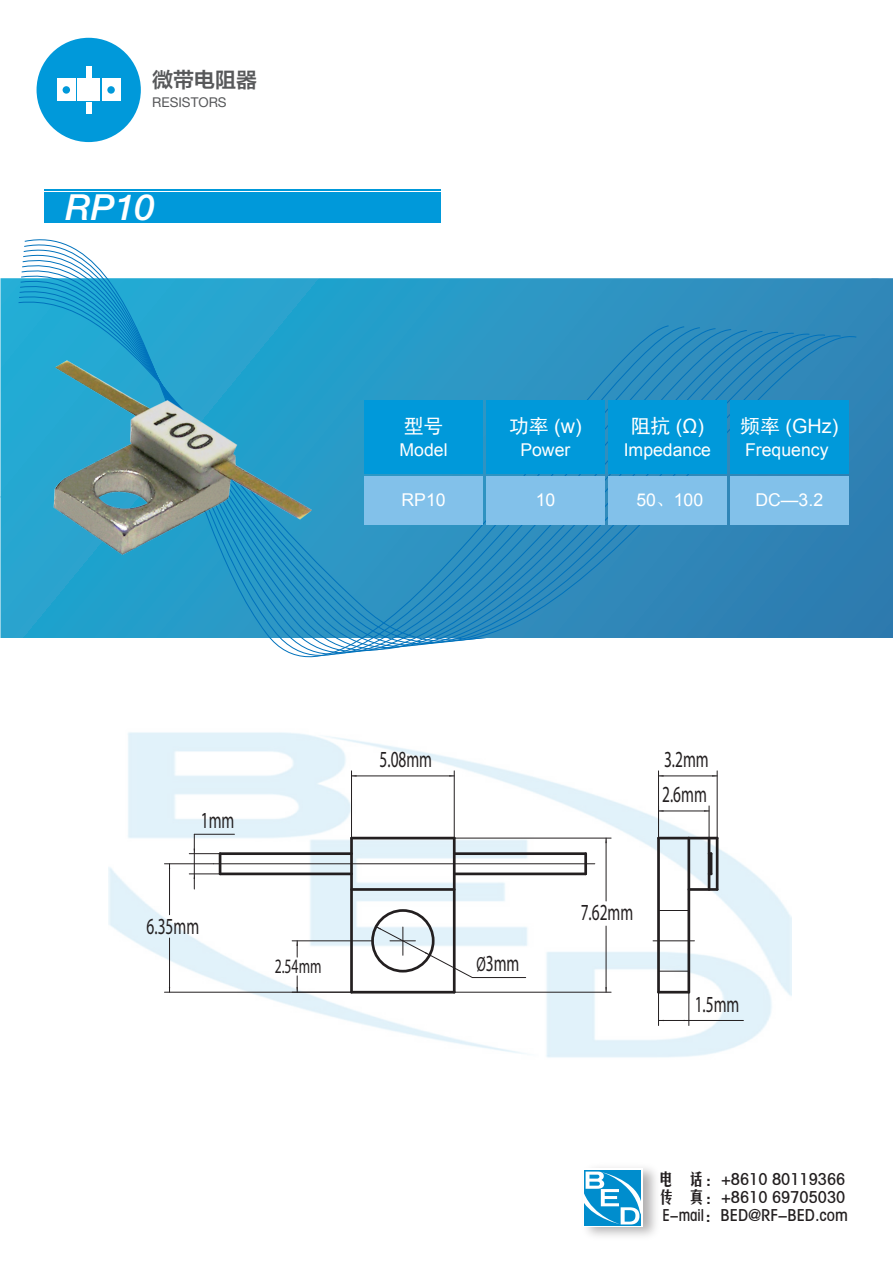
<style>
.page{position:relative;width:893px;height:1263px;background:#fff}
.page>*{position:absolute;margin:0;border:0;box-sizing:border-box;transform-origin:0 0}
.t1{font:italic 500 36px "Helvetica Neue LT Std";color:#fff}
.t2{font:23.1px "Myriad";color:#231f20;scale:.67 1}
.t3{font:21px "FZLTZCHK GBK1 0";color:#57585a}
.t4{font:20.55px "Myriad";color:#231f20;scale:.67 1}
.t5{font:19.8px "Arial";color:#fff}
.t6{font:19.8px "Sim Hei";color:#fff}
.t7{font:17.7px "Arial";color:#fff}
.t8{font:16.5px/18px "FZMHK GBK1 0";color:#231f20}
.t9{font:13.5px "Helvetica Neue LT Pro";color:#57585a}
.s1{font-family:"Sim Hei"}
.s2{font-family:"Sim Sun"}
.s3{font-size:20.55px}
</style>
<div class="page">
<div style="left:37px;top:38px;width:104px;height:104px;background:#0099da;border-radius:50%"></div>
<div style="left:78px;top:79px;width:22px;height:22px;background:#fff"></div>
<div style="left:102px;top:79px;width:18px;height:22px;background:#fff"></div>
<div style="left:57px;top:79px;width:19px;height:22px;background:#fff"></div>
<div style="left:107px;top:86px;width:8px;height:8px;background:#0099da;border-radius:50%"></div>
<div style="left:63px;top:86px;width:7px;height:8px;background:#0099da;border-radius:50%"></div>
<div style="left:86px;top:102px;width:5px;height:11px;background:#fff"></div>
<div style="left:86px;top:66px;width:5px;height:12px;background:#fff"></div>
<svg style="left:584px;top:1170px;width:57px;height:56px"></svg>
<svg style="left:584px;top:1171px;width:57px;height:53px"></svg>
<svg style="left:1px;top:278px;width:892px;height:360px;background:#2b93c1"></svg>
<svg style="left:18px;top:292px;width:839px;height:366px;background:#3e9ac6"></svg>
<div style="left:44px;top:192px;width:397px;height:30px;background:#0099da"></div>
<hr style="left:44px;top:189px;width:397px;height:1px;background:#0099da">
<img style="left:108px;top:732px;width:684px;height:326px">
<img style="left:37px;top:326px;width:284px;height:284px">
<div style="left:364px;top:400px;width:119px;height:74px;background:#0099da"></div>
<div style="left:486px;top:400px;width:119px;height:74px;background:#0099da"></div>
<div style="left:608px;top:400px;width:119px;height:74px;background:#0099da"></div>
<div style="left:730px;top:400px;width:119px;height:74px;background:#0099da"></div>
<div style="left:364px;top:477px;width:119px;height:48px;background:#82c1ea"></div>
<div style="left:486px;top:477px;width:119px;height:48px;background:#82c1ea"></div>
<div style="left:608px;top:477px;width:119px;height:48px;background:#82c1ea"></div>
<div style="left:730px;top:477px;width:119px;height:48px;background:#82c1ea"></div>
<hr style="left:351px;top:775px;width:103px;height:1px;background:#231f20">
<hr style="left:351px;top:771px;width:1px;height:67px;background:#231f20">
<hr style="left:454px;top:771px;width:1px;height:67px;background:#231f20">
<svg style="left:297px;top:976px;width:1px;height:16px"></svg>
<svg style="left:297px;top:941px;width:1px;height:16px"></svg>
<hr style="left:292px;top:940px;width:81px;height:1px;background:#231f20">
<hr style="left:194px;top:834px;width:1px;height:55px;background:#231f20">
<hr style="left:194px;top:834px;width:40px;height:1px;background:#231f20">
<hr style="left:189px;top:873px;width:31px;height:1px;background:#231f20">
<hr style="left:189px;top:853px;width:31px;height:1px;background:#231f20">
<hr style="left:169px;top:864px;width:1px;height:51px;background:#231f20">
<hr style="left:169px;top:938px;width:1px;height:54px;background:#231f20">
<hr style="left:164px;top:863px;width:50px;height:1px;background:#231f20">
<hr style="left:164px;top:992px;width:187px;height:1px;background:#231f20">
<hr style="left:658px;top:1020px;width:85px;height:1px;background:#231f20">
<hr style="left:688px;top:838px;width:1px;height:187px;background:#231f20">
<hr style="left:658px;top:838px;width:1px;height:187px;background:#231f20">
<hr style="left:658px;top:810px;width:51px;height:1px;background:#231f20">
<hr style="left:709px;top:806px;width:1px;height:32px;background:#231f20">
<hr style="left:658px;top:775px;width:59px;height:1px;background:#231f20">
<hr style="left:717px;top:771px;width:1px;height:67px;background:#231f20">
<hr style="left:658px;top:771px;width:1px;height:67px;background:#231f20">
<hr style="left:606px;top:838px;width:1px;height:63px;background:#231f20">
<hr style="left:606px;top:926px;width:1px;height:66px;background:#231f20">
<hr style="left:454px;top:838px;width:157px;height:1px;background:#231f20">
<hr style="left:454px;top:992px;width:157px;height:1px;background:#231f20">
<hr style="left:472px;top:977px;width:54px;height:1px;background:#231f20">
<svg style="left:660px;top:971px;width:27px;height:1px"></svg>
<svg style="left:660px;top:910px;width:27px;height:1px"></svg>
<svg style="left:214px;top:863px;width:381px;height:1px"></svg>
<svg style="left:653px;top:940px;width:41px;height:1px"></svg>
<svg style="left:375px;top:925px;width:99px;height:54px"></svg>
<hr style="left:351px;top:837px;width:103px;height:2px;background:#231f20">
<hr style="left:350px;top:838px;width:3px;height:154px;background:#231f20">
<hr style="left:351px;top:991px;width:103px;height:2px;background:#231f20">
<hr style="left:453px;top:838px;width:3px;height:154px;background:#231f20">
<hr style="left:220px;top:852px;width:131px;height:3px;background:#231f20">
<hr style="left:220px;top:872px;width:131px;height:3px;background:#231f20">
<hr style="left:219px;top:854px;width:2px;height:20px;background:#231f20">
<hr style="left:454px;top:852px;width:132px;height:3px;background:#231f20">
<hr style="left:454px;top:872px;width:132px;height:3px;background:#231f20">
<hr style="left:584px;top:854px;width:3px;height:20px;background:#231f20">
<hr style="left:657px;top:838px;width:3px;height:154px;background:#231f20">
<hr style="left:689px;top:888px;width:28px;height:3px;background:#231f20">
<hr style="left:689px;top:837px;width:28px;height:2px;background:#231f20">
<hr style="left:716px;top:838px;width:2px;height:51px;background:#231f20">
<hr style="left:710px;top:854px;width:2px;height:20px;background:#231f20">
<hr style="left:708px;top:838px;width:2px;height:51px;background:#231f20">
<hr style="left:658px;top:991px;width:31px;height:2px;background:#231f20">
<hr style="left:658px;top:837px;width:31px;height:2px;background:#231f20">
<hr style="left:687px;top:838px;width:3px;height:154px;background:#231f20">
<hr style="left:351px;top:888px;width:103px;height:3px;background:#231f20">
<div style="left:371px;top:909px;width:64px;height:63px;border:3px solid #231f20;border-radius:50%"></div>
<p class="t3" style="left:152px;top:68px;width:106px">微带电阻器</p>
<p class="t9" style="left:152px;top:94px;width:76px">RESISTORS</p>
<h1 class="t1" style="left:66px;top:186px;width:91px">RP10</h1>
<p class="t6" style="left:404px;top:416px;width:41px">型号</p>
<p class="t5" style="left:509px;top:413px;width:74px"><span class="s1">功率</span> (w)</p>
<p class="t5" style="left:631px;top:413px;width:75px"><span class="s1">阻抗</span> (Ω)</p>
<p class="t5" style="left:740px;top:413px;width:100px"><span class="s1">频率</span> (GHz)</p>
<p class="t7" style="left:400px;top:438px;width:50px">Model</p>
<p class="t7" style="left:520px;top:438px;width:52px">Power</p>
<p class="t7" style="left:624px;top:438px;width:89px">Impedance</p>
<p class="t7" style="left:745px;top:438px;width:85px">Frequency</p>
<p class="t7" style="left:401px;top:488px;width:46px">RP10</p>
<p class="t7" style="left:536px;top:488px;width:21px">10</p>
<p class="t7" style="left:636px;top:488px;width:68px">50<span class="s2">、</span>100</p>
<p class="t7" style="left:755px;top:488px;width:69px">DC—3.2</p>
<h2 class="t2" style="left:201px;top:809px;width:52px">1mm</h2>
<h2 class="t2" style="left:147px;top:915px;width:80px">6.35mm</h2>
<p class="t4" style="left:275px;top:956px;width:71px">2.54mm</p>
<h2 class="t2" style="left:380px;top:748px;width:80px">5.08mm</h2>
<h2 class="t2" style="left:476px;top:952px;width:66px"><span class="s3">Ø</span>3mm</h2>
<h2 class="t2" style="left:664px;top:748px;width:68px">3.2mm</h2>
<h2 class="t2" style="left:662px;top:783px;width:68px">2.6mm</h2>
<h2 class="t2" style="left:581px;top:901px;width:80px">7.62mm</h2>
<h2 class="t2" style="left:695px;top:992px;width:68px">1.5mm</h2>
<p class="t8" style="left:658px;top:1170px;width:192px">电 话：+8610 80119366传 真：+8610 69705030<br>E-mail：BED@RF-BED.com</p>
</div>
